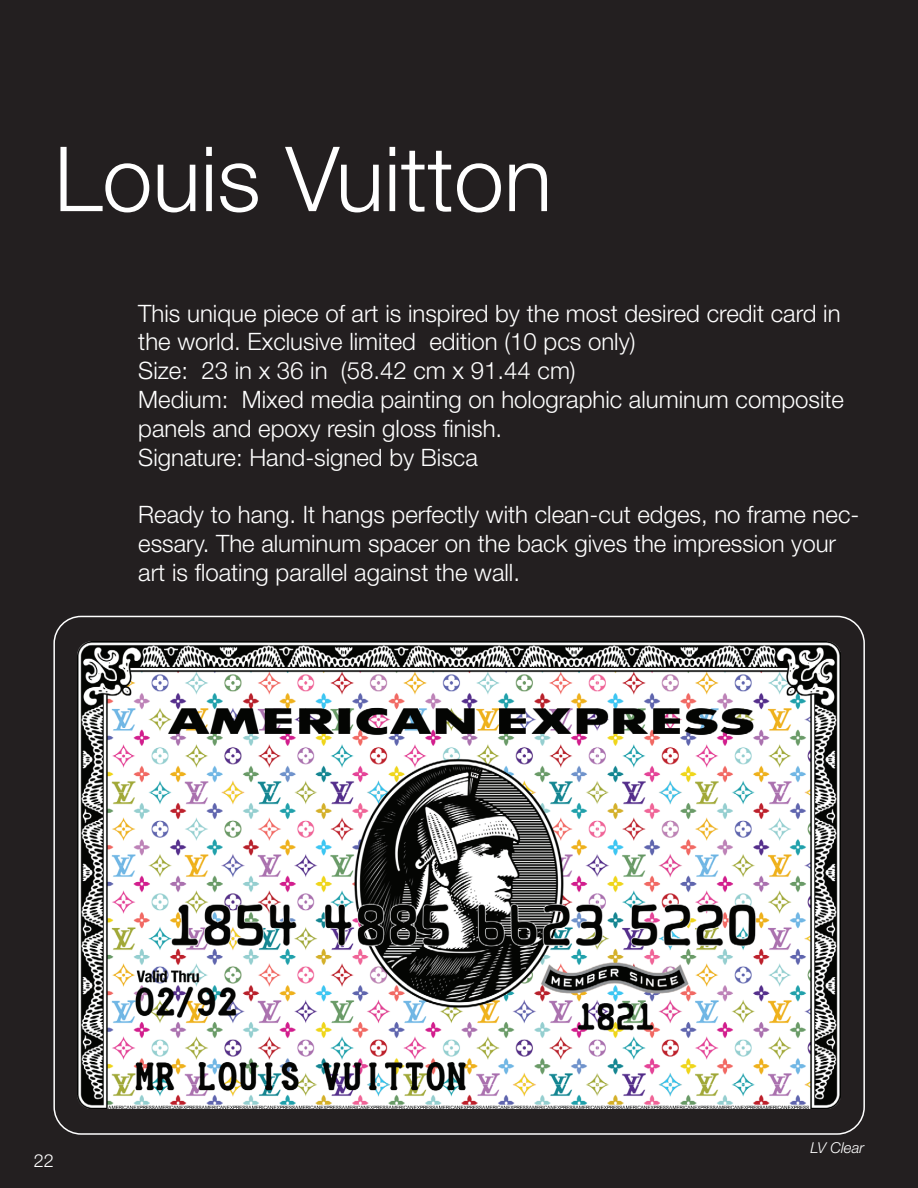
<style>
.page{position:relative;width:918px;height:1188px;background:#231f20}
.page>*{position:absolute;margin:0;border:0;box-sizing:border-box;transform-origin:0 0}
.t1{font:300 90px "Helvetica Neue LT Std";color:#fff}
.t2{font:300 24px/28.8px "Helvetica Neue LT Std";color:#fff}
.t3{font:300 18px "Helvetica Neue LT Std";color:#fff}
.t4{font:italic 300 15px "Helvetica Neue LT Std";color:#fff}
</style>
<div class="page">
<img style="left:77px;top:642px;width:764px;height:467px">
<h1 class="t1" style="left:54px;top:124px;width:500px">Louis Vuitton</h1>
<p class="t2" style="left:138px;top:298px;width:707px">This unique piece of art is inspired by the most desired credit card in the world. Exclusive limited edition (10 pcs only)<br>Size: 23 in x 36 in (58.42 cm x 91.44 cm)<br>Medium: Mixed media painting on holographic aluminum composite panels and epoxy resin gloss finish.<br>Signature: Hand-signed by Bisca</p>
<p class="t2" style="left:138px;top:500px;width:723px">Ready to hang. It hangs perfectly with clean-cut edges, no frame nec&shy;essary. The aluminum spacer on the back gives the impression your art is floating parallel against the wall.</p>
<p class="t3" style="left:34px;top:1150px;width:22px">22</p>
<p class="t4" style="left:811px;top:1139px;width:55px">LV Clear</p>
</div>
